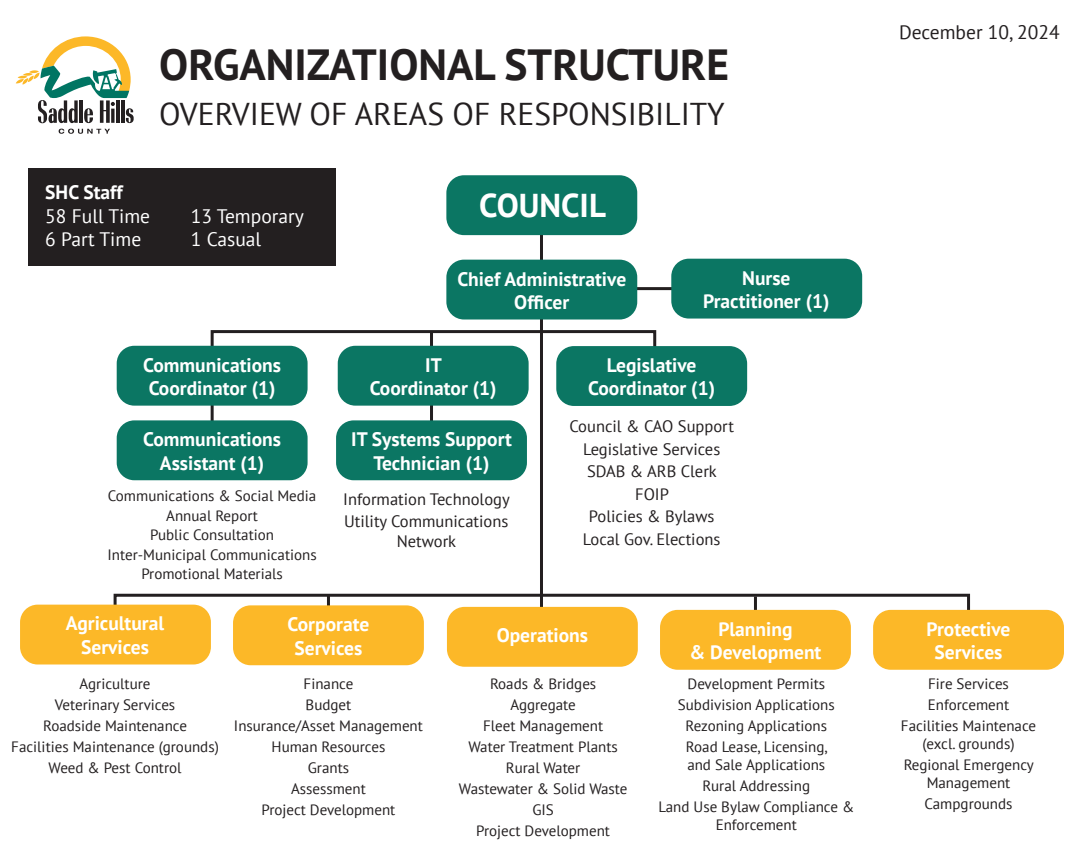
<style>
.page{position:relative;width:1083px;height:867px;background:#fff}
.page>*{position:absolute;margin:0;border:0;box-sizing:border-box;transform-origin:0 0}
.t1{font:700 43.5px "PT Sans";color:#231f20}
.t2{font:700 33px "PT Sans";color:#fff}
.t3{font:31.5px "PT Sans";color:#231f20}
.t4{font:700 19.5px/23.4px "PT Sans";color:#fff;text-align:center}
.t5{font:19.5px/23.4px "PT Sans";color:#fff}
.t6{font:19.5px "PT Sans";color:#231f20}
.t7{font:16.5px/22.5px "PT Sans";color:#231f20}
.t8{font:15px/21px "PT Sans";color:#231f20;text-align:center}
</style>
<div class="page">
<svg style="left:113px;top:593px;width:858px;height:26px"></svg>
<svg style="left:209px;top:330px;width:448px;height:103px"></svg>
<hr style="left:626px;top:287px;width:57px;height:3px;background:#231f20">
<hr style="left:540px;top:217px;width:3px;height:415px;background:#231f20">
<svg style="left:59px;top:129px;width:51px;height:5px"></svg>
<svg style="left:16px;top:36px;width:118px;height:87px"></svg>
<div style="left:446px;top:175px;width:191px;height:60px;background:#0b7663;border-radius:18px"></div>
<div style="left:446px;top:260px;width:191px;height:59px;background:#0b7663;border-radius:18px"></div>
<div style="left:671px;top:259px;width:191px;height:59px;background:#0b7663;border-radius:18px"></div>
<div style="left:117px;top:346px;width:191px;height:60px;background:#0b7663;border-radius:18px"></div>
<div style="left:338px;top:346px;width:190px;height:60px;background:#0b7663;border-radius:18px"></div>
<div style="left:556px;top:346px;width:191px;height:60px;background:#0b7663;border-radius:18px"></div>
<div style="left:20px;top:604px;width:191px;height:60px;background:#fcb828;border-radius:18px"></div>
<div style="left:233px;top:605px;width:191px;height:60px;background:#fcb828;border-radius:18px"></div>
<div style="left:447px;top:607px;width:191px;height:60px;background:#fcb828;border-radius:18px"></div>
<div style="left:660px;top:610px;width:191px;height:60px;background:#fcb828;border-radius:18px"></div>
<div style="left:873px;top:610px;width:191px;height:60px;background:#fcb828;border-radius:18px"></div>
<div style="left:28px;top:168px;width:308px;height:98px;background:#231f20"></div>
<div style="left:117px;top:420px;width:191px;height:60px;background:#0b7663;border-radius:18px"></div>
<div style="left:336px;top:420px;width:191px;height:60px;background:#0b7663;border-radius:18px"></div>
<h1 class="t1" style="left:159px;top:36px;width:571px">ORGANIZATIONAL STRUCTURE</h1>
<h3 class="t3" style="left:159px;top:94px;width:567px">OVERVIEW OF AREAS OF RESPONSIBILITY</h3>
<h3 class="t4" style="left:45px;top:180px;width:79px">SHC Staff</h3>
<h3 class="t5" style="left:45px;top:204px;width:106px">58 Full Time<br>6 Part Time</h3>
<h3 class="t5" style="left:191px;top:204px;width:114px">13 Temporary<br>1 Casual</h3>
<h2 class="t2" style="left:479px;top:183px;width:128px">COUNCIL</h2>
<h3 class="t4" style="left:457px;top:267px;width:170px">Chief Administrative<br>Officer</h3>
<h3 class="t4" style="left:703px;top:266px;width:128px">Nurse<br>Practitioner (1)</h3>
<h3 class="t4" style="left:143px;top:353px;width:139px;text-align:left">Communications<br>Coordinator (1)</h3>
<h3 class="t4" style="left:370px;top:353px;width:128px">IT<br>Coordinator (1)</h3>
<h3 class="t4" style="left:588px;top:353px;width:128px">Legislative<br>Coordinator (1)</h3>
<h3 class="t4" style="left:143px;top:427px;width:139px">Communications<br>Assistant (1)</h3>
<h3 class="t4" style="left:351px;top:427px;width:162px">IT Systems Support<br>Technician (1)</h3>
<p class="t8" style="left:108px;top:486px;width:211px;line-height:19.5px">Communications &amp; Social Media<br>Annual Report<br>Public Consultation<br>Inter-Municipal Communications<br>Promotional Materials</p>
<p class="t7" style="left:343px;top:487px;width:168px">Information Technology<br>Utility Communications</p>
<p class="t7" style="left:397px;top:529px;width:61px">Network</p>
<p class="t7" style="left:569px;top:415px;width:166px;text-align:center">Council &amp; CAO Support<br>Legislative Services<br>SDAB &amp; ARB Clerk<br>FOIP<br>Policies &amp; Bylaws<br>Local Gov. Elections</p>
<h3 class="t6" style="left:899px;top:20px;width:162px">December 10, 2024</h3>
<h3 class="t4" style="left:66px;top:611px;width:100px">Agricultural<br>Services</h3>
<h3 class="t4" style="left:288px;top:612px;width:83px">Corporate<br>Services</h3>
<h3 class="t4" style="left:497px;top:623px;width:93px">Operations</h3>
<h3 class="t4" style="left:689px;top:617px;width:133px">Planning<br>&amp; Development</h3>
<h3 class="t4" style="left:926px;top:617px;width:85px">Protective<br>Services</h3>
<p class="t8" style="left:11px;top:673px;width:209px">Agriculture<br>Veterinary Services<br>Roadside Maintenance<br>Facilities Maintenance (grounds)<br>Weed &amp; Pest Control</p>
<p class="t8" style="left:234px;top:673px;width:190px">Finance<br>Budget<br>Insurance/Asset Management<br>Human Resources<br>Grants<br>Assessment<br>Project Development</p>
<p class="t8" style="left:459px;top:673px;width:170px">Roads &amp; Bridges<br>Aggregate<br>Fleet Management<br>Water Treatment Plants<br>Rural Water<br>Wastewater &amp; Solid Waste<br>GIS<br>Project Development</p>
<p class="t8" style="left:678px;top:673px;width:158px">Development Permits<br>Subdivision Applications<br>Rezoning Applications<br>Road Lease, Licensing,</p>
<p class="t8" style="left:658px;top:754px;width:197px">and Sale Applications<br>Rural Addressing<br>Land Use Bylaw Compliance &amp;</p>
<p class="t8" style="left:716px;top:814px;width:83px">Enforcement</p>
<p class="t8" style="left:901px;top:673px;width:137px">Fire Services<br>Enforcement<br>Facilities Maintenace</p>
<p class="t8" style="left:903px;top:733px;width:132px">(excl. grounds)<br>Regional Emergency</p>
<p class="t8" style="left:924px;top:772px;width:89px;text-align:left">Management<br>Campgrounds</p>
</div>
